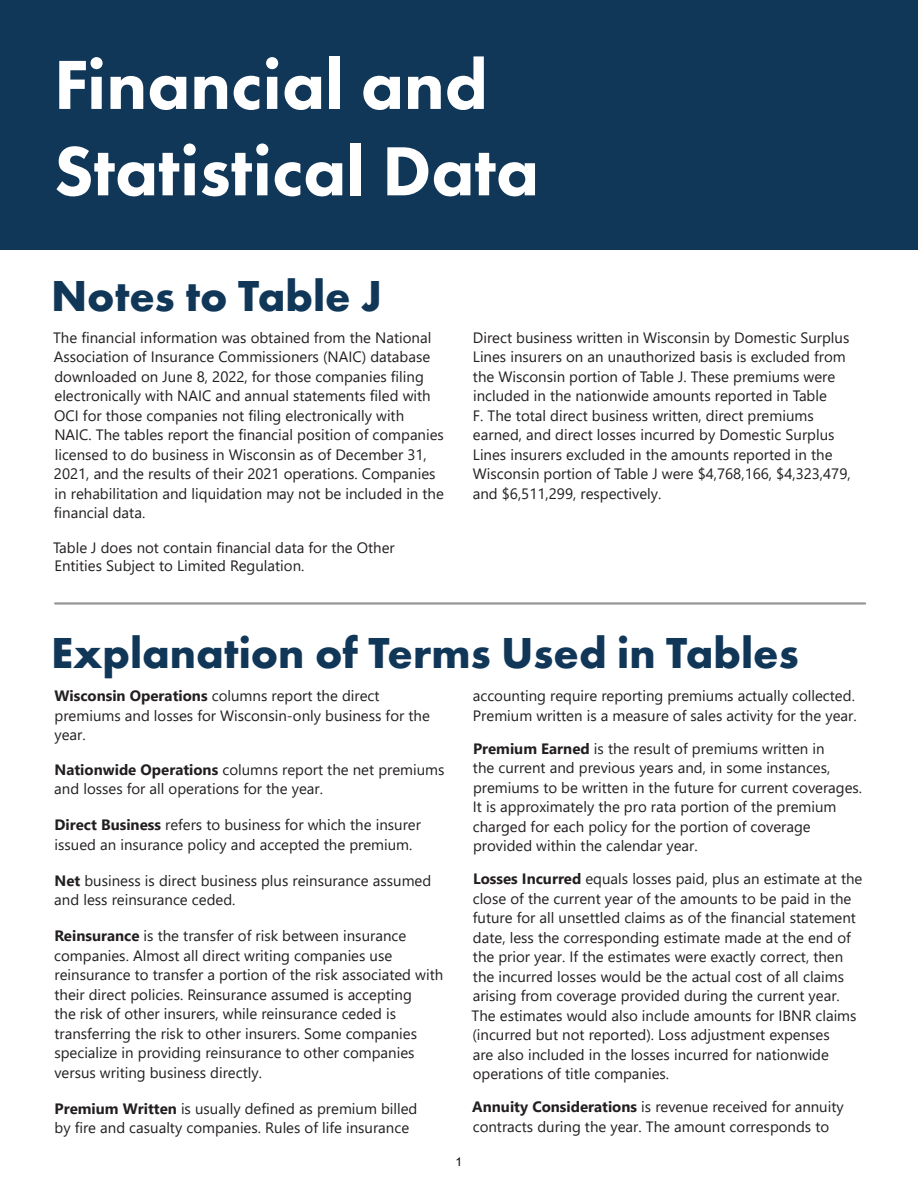
<style>
.page{position:relative;width:918px;height:1188px;background:#fff}
.page>*{position:absolute;margin:0;border:0;box-sizing:border-box;transform-origin:0 0}
.t1{font:800 72px "Futura PT";color:#fff}
.Headline_One{font:700 45px "Futura PT";color:#113758}
.t2{font:15px/19.5px "Segoe UI";color:#231f20}
.t3{font:12px "Arial";color:#000}
.s1{font-weight:700}
</style>
<div class="page">
<div style="left:0;top:0;width:918px;height:249px;background:#113758"></div>
<hr style="left:55px;top:602px;width:810px;height:3px;background:#969697">
<p class="t1" style="left:54px;top:40px;width:436px">Financial and</p>
<p class="t1" style="left:54px;top:126px;width:487px">Statistical Data</p>
<p class="Headline_One" style="left:51px;top:267px;width:333px">Notes to Table J</p>
<p class="t2" style="left:53px;top:326px;width:392px">The financial information was obtained from the National Association of Insurance Commissioners (NAIC) database downloaded on June 8, 2022, for those companies filing electronically with NAIC and annual statements filed with OCI for those companies not filing electronically with NAIC. The tables report the financial position of companies licensed to do business in Wisconsin as of December 31, 2021, and the results of their 2021 operations. Companies in rehabilitation and liquidation may not be included in the financial data.</p>
<p class="t2" style="left:53px;top:537px;width:343px;line-height:18px">Table J does not contain financial data for the Other<br>Entities Subject to Limited Regulation.</p>
<p class="t2" style="left:473px;top:326px;width:379px">Direct business written in Wisconsin by Domestic Surplus Lines insurers on an unauthorized basis is excluded from the Wisconsin portion of Table J. These premiums were included in the nationwide amounts reported in Table<br>F. The total direct business written, direct premiums earned, and direct losses incurred by Domestic Surplus Lines insurers excluded in the amounts reported in the Wisconsin portion of Table J were $4,768,166, $4,323,479, and $6,511,299, respectively.</p>
<p class="Headline_One" style="left:51px;top:624px;width:749px">Explanation of Terms Used in Tables</p>
<p class="t2" style="left:54px;top:685px;width:377px"><span class="s1">Wisconsin Operations</span> columns report the direct premiums and losses for Wisconsin-only business for the year.</p>
<p class="t2" style="left:54px;top:758px;width:392px"><span class="s1">Nationwide Operations</span> columns report the net premiums and losses for all operations for the year.</p>
<p class="t2" style="left:55px;top:814px;width:368px"><span class="s1">Direct Business</span> refers to business for which the insurer issued an insurance policy and accepted the premium.</p>
<p class="t2" style="left:54px;top:869px;width:378px"><span class="s1">Net</span> business is direct business plus reinsurance assumed and less reinsurance ceded.</p>
<p class="t2" style="left:54px;top:925px;width:391px"><span class="s1">Reinsurance</span> is the transfer of risk between insurance companies. Almost all direct writing companies use reinsurance to transfer a portion of the risk associated with their direct policies. Reinsurance assumed is accepting<br>the risk of other insurers, while reinsurance ceded is transferring the risk to other insurers. Some companies specialize in providing reinsurance to other companies versus writing business directly.</p>
<p class="t2" style="left:55px;top:1097px;width:364px"><span class="s1">Premium Written</span> is usually defined as premium billed by fire and casualty companies. Rules of life insurance</p>
<p class="t3" style="left:456px;top:1154px;width:8px">1</p>
<p class="t2" style="left:473px;top:685px;width:385px">accounting require reporting premiums actually collected.<br>Premium written is a measure of sales activity for the year.</p>
<p class="t2" style="left:473px;top:737px;width:391px"><span class="s1">Premium Earned</span> is the result of premiums written in<br>the current and previous years and, in some instances, premiums to be written in the future for current coverages.<br>It is approximately the pro rata portion of the premium charged for each policy for the portion of coverage provided within the calendar year.</p>
<p class="t2" style="left:472px;top:868px;width:392px"><span class="s1">Losses Incurred</span> equals losses paid, plus an estimate at the close of the current year of the amounts to be paid in the future for all unsettled claims as of the financial statement date, less the corresponding estimate made at the end of the prior year. If the estimates were exactly correct, then the incurred losses would be the actual cost of all claims arising from coverage provided during the current year.<br>The estimates would also include amounts for IBNR claims (incurred but not reported). Loss adjustment expenses<br>are also included in the losses incurred for nationwide operations of title companies.</p>
<p class="t2" style="left:472px;top:1096px;width:373px"><span class="s1">Annuity Considerations</span> is revenue received for annuity contracts during the year. The amount corresponds to</p>
</div>
